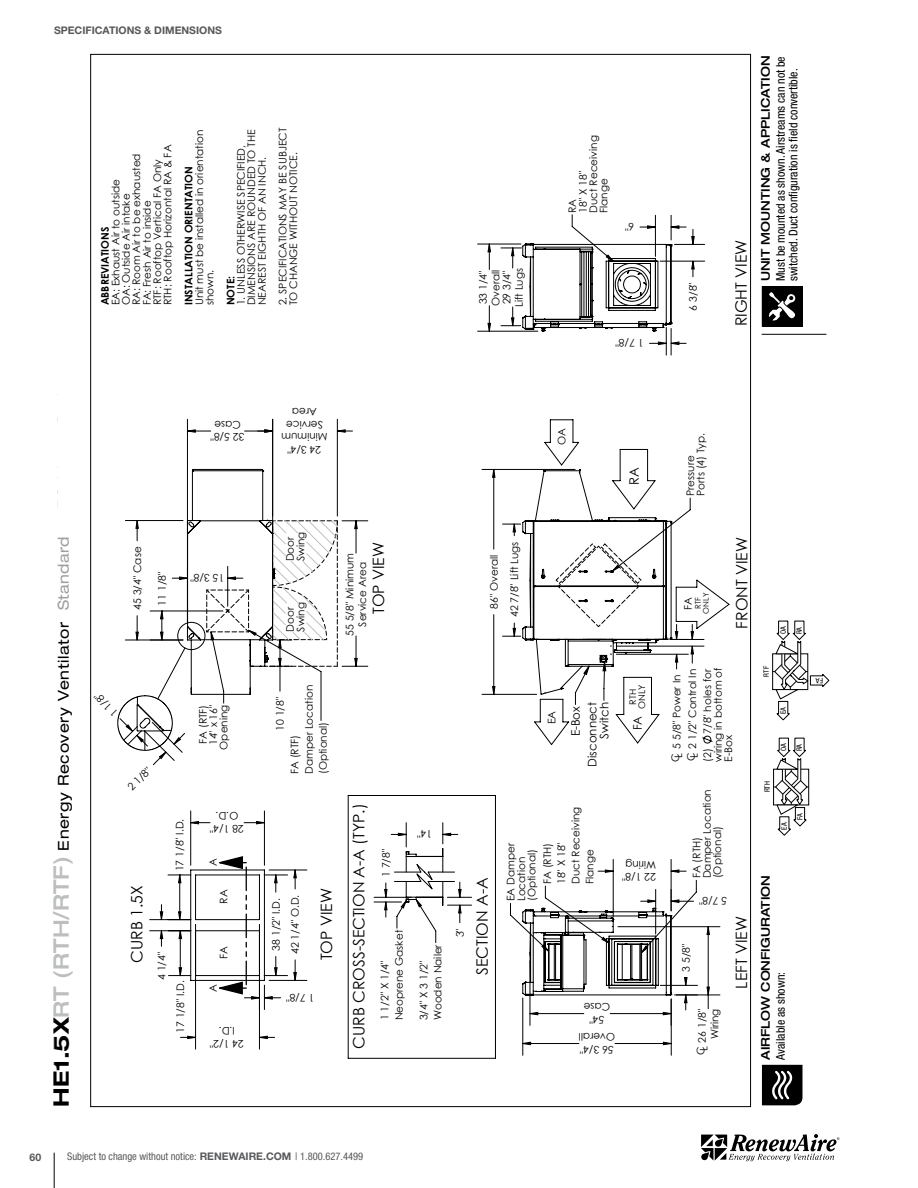
<style>
.page{position:relative;width:918px;height:1188px;background:#fff}
.page>*{position:absolute;margin:0;border:0;box-sizing:border-box;transform-origin:0 0}
.t1{font:15.75px "Century Gothic";color:#000}
.t2{font:expanded 15px "Helvetica Neue LT Std";letter-spacing:.04em;color:#000}
.t3{font:13.05px "Century Gothic";color:#000}
.t4{font:condensed 12px/12.8px "Helvetica Neue LT Std";color:#000}
.t5{font:500 expanded 12px "Helvetica Neue LT Std";color:#000}
.t6{font:11.7px/11.7px "Century Gothic";color:#000;text-align:right}
.t7{font:10.5px/10.5px "Century Gothic";color:#000}
.t8{font:condensed 10.5px "Helvetica Neue LT Std";color:#58595b}
.t9{font:700 10.5px "Century Gothic";color:#000}
.t10{font:700 10.5px "Helvetica Neue LT Std";color:#58595b}
.t11{font:9.15px/9.1px "Century Gothic";color:#000;text-align:center}
.t12{font:7.8px/7.8px "Century Gothic";color:#000;text-align:center}
.t13{font:condensed 7.35px "Helvetica Neue LT Std";color:#000}
.s1{font-weight:700;font-size:21px}
.s2{font-weight:500;font-size:21px;color:#bcbec0}
.s3{font-weight:700;font-stretch:normal}
</style>
<div class="page">
<svg style="left:701px;top:1134px;width:139px;height:27px"></svg>
<hr style="left:54px;top:1153px;width:1px;height:35px;background:#000">
<hr style="left:91px;top:120px;width:1px;height:952px;background:#808080">
<hr style="left:91px;top:1077px;width:663px;height:1px;background:#808080">
<hr style="left:756px;top:120px;width:1px;height:952px;background:#808080">
<hr style="left:91px;top:120px;width:663px;height:1px;background:#808080">
<hr style="left:671px;top:999px;width:1px;height:56px;background:#000">
<hr style="left:522px;top:998px;width:1px;height:57px;background:#000">
<hr style="left:348px;top:795px;width:1px;height:263px;background:#000">
<hr style="left:348px;top:1058px;width:147px;height:1px;background:#000">
<hr style="left:495px;top:795px;width:1px;height:263px;background:#000">
<hr style="left:195px;top:924px;width:1px;height:125px;background:#000">
<hr style="left:259px;top:924px;width:1px;height:125px;background:#000">
<svg style="left:117px;top:215px;width:613px;height:830px"></svg>
<svg style="left:762px;top:1065px;width:40px;height:40px;background:#242424"></svg>
<hr style="left:762px;top:334px;width:64px;height:1px;background:#000">
<svg style="left:762px;top:286px;width:40px;height:41px;background:#2b2b2b"></svg>
<div style="left:772px;top:653px;width:36px;height:37px;border:1px solid #000"></div>
<svg style="left:773px;top:620px;width:57px;height:101px"></svg>
<div style="left:773px;top:769px;width:36px;height:36px;border:1px solid #000"></div>
<svg style="left:774px;top:737px;width:35px;height:99px"></svg>
<p class="t10" style="left:54px;top:24px;width:169px">SPECIFICATIONS &amp; DIMENSIONS</p>
<p class="t7" style="left:110px;top:305px;width:162px;rotate:-90deg">EA: Exhaust Air to outside<br>OA: Outside Air intake<br>RA: Room Air to be exhausted<br>FA: Fresh Air to inside<br>RTF: Rooftop Vertical FA Only<br>RTH: Rooftop Horizontal RA &amp; FA</p>
<p class="t9" style="left:97px;top:305px;width:80px;rotate:-90deg">ABBREVIATIONS</p>
<p class="t7" style="left:194px;top:305px;width:177px;rotate:-90deg">Unit must be installed in orientation shown.</p>
<p class="t9" style="left:181px;top:305px;width:140px;rotate:-90deg">INSTALLATION ORIENTATION</p>
<p class="t7" style="left:236px;top:305px;width:177px;rotate:-90deg">1. UNLESS OTHERWISE SPECIFIED,<br>DIMENSIONS ARE ROUNDED TO THE<br>NEAREST EIGHTH OF AN INCH.</p>
<p class="t7" style="left:277px;top:305px;width:179px;rotate:-90deg">2. SPECIFICATIONS MAY BE SUBJECT<br>TO CHANGE WITHOUT NOTICE.</p>
<p class="t9" style="left:223px;top:305px;width:31px;rotate:-90deg">NOTE:</p>
<p class="t7" style="left:500px;top:307px;width:40px;line-height:12.5px;rotate:-90deg">29 3/4"<br>Lift Lugs</p>
<p class="t7" style="left:477px;top:306px;width:38px;line-height:12.5px;rotate:-90deg">33 1/4"<br>Overall</p>
<p class="t7" style="left:567px;top:213px;width:79px;rotate:-90deg">RA<br>18" X 18"<br>Duct Receiving<br>Flange</p>
<p class="t7" style="left:634px;top:232px;width:11px;rotate:-180deg">6"</p>
<p class="t7" style="left:644px;top:348px;width:30px;rotate:-180deg">1 7/8"</p>
<p class="t7" style="left:688px;top:311px;width:30px;rotate:-90deg">6 3/8"</p>
<h1 class="t1" style="left:730px;top:326px;width:88px;rotate:-90deg">RIGHT VIEW</h1>
<p class="t5" style="left:758px;top:281px;width:227px;rotate:-90deg">UNIT MOUNTING &amp; APPLICATION</p>
<p class="t4" style="left:774px;top:281px;width:227px;rotate:-90deg">Must be mounted as shown. Airstreams can not be switched. Duct configuration is field convertible.</p>
<h2 class="t2" style="left:55px;top:1107px;width:486px;rotate:-90deg"><span class="s1">HE1.5X</span><span class="s2">RT (RTH/RTF)</span> Energy Recovery Ventilator</h2>
<p class="t7" style="left:245px;top:443px;width:35px;line-height:12.5px;text-align:center;rotate:-180deg">32 5/8"<br>Case</p>
<p class="t7" style="left:132px;top:610px;width:65px;rotate:-90deg">45 3/4" Case</p>
<p class="t7" style="left:157px;top:606px;width:35px;rotate:-90deg">11 1/8"</p>
<p class="t7" style="left:224px;top:583px;width:35px;rotate:-180deg">15 3/8"</p>
<p class="t7" style="left:327px;top:456px;width:48px;line-height:12.5px;text-align:center;rotate:-180deg">24 3/4"<br>Minimum<br>Service<br>Area</p>
<p class="t7" style="left:285px;top:561px;width:31px;rotate:-90deg">Door<br>Swing</p>
<p class="t7" style="left:285px;top:632px;width:31px;rotate:-90deg">Door<br>Swing</p>
<h1 class="t1" style="left:367px;top:614px;width:73px;rotate:-90deg">TOP VIEW</h1>
<p class="t7" style="left:343px;top:636px;width:84px;line-height:12.5px;text-align:center;rotate:-90deg">55 5/8" Minimum<br>Service Area</p>
<p class="t7" style="left:556px;top:445px;width:18px;rotate:-90deg">OA</p>
<p class="t7" style="left:488px;top:609px;width:55px;rotate:-90deg">86" Overall</p>
<p class="t7" style="left:509px;top:617px;width:77px;rotate:-90deg">42 7/8" Lift Lugs</p>
<p class="t3" style="left:625px;top:485px;width:19px;rotate:-90deg">RA</p>
<p class="t7" style="left:112px;top:718px;width:30px;rotate:-135deg">1 1/8"</p>
<p class="t7" style="left:126px;top:785px;width:30px;rotate:-45deg">2 1/8"</p>
<p class="t7" style="left:198px;top:750px;width:46px;text-align:center;rotate:-90deg">FA (RTF)<br>14" x 16"<br>Opening</p>
<p class="t7" style="left:174px;top:871px;width:54px;rotate:-90deg">17 1/8" I.D.</p>
<p class="t7" style="left:244px;top:835px;width:35px;line-height:12.5px;text-align:center;rotate:-180deg">28 1/4"<br>O.D.</p>
<p class="t7" style="left:208px;top:866px;width:9px;rotate:-90deg">A</p>
<p class="t7" style="left:288px;top:774px;width:91px;line-height:14.1px;rotate:-90deg">FA (RTF)<br>Damper Location (Optional)</p>
<p class="t7" style="left:275px;top:731px;width:35px;rotate:-90deg">10 1/8"</p>
<h1 class="t1" style="left:126px;top:963px;width:79px;rotate:-90deg">CURB 1.5X</h1>
<h1 class="t1" style="left:316px;top:960px;width:73px;rotate:-90deg">TOP VIEW</h1>
<p class="t7" style="left:218px;top:904px;width:16px;rotate:-90deg">RA</p>
<p class="t7" style="left:266px;top:954px;width:61px;line-height:19.2px;text-align:center;rotate:-90deg">38 1/2" I.D.<br>42 1/4" O.D.</p>
<p class="t7" style="left:218px;top:959px;width:14px;rotate:-90deg">FA</p>
<p class="t7" style="left:156px;top:980px;width:30px;rotate:-90deg">4 1/4"</p>
<p class="t7" style="left:175px;top:1033px;width:54px;rotate:-90deg">17 1/8" I.D.</p>
<p class="t7" style="left:208px;top:992px;width:9px;rotate:-90deg">A</p>
<p class="t7" style="left:314px;top:1003px;width:30px;rotate:-180deg">1 7/8"</p>
<p class="t7" style="left:244px;top:1050px;width:35px;line-height:12.5px;text-align:center;rotate:-180deg">24 1/2"<br>I.D.</p>
<h1 class="t1" style="left:348px;top:1049px;width:247px;rotate:-90deg">CURB CROSS-SECTION A-A (TYP.)</h1>
<p class="t7" style="left:381px;top:877px;width:30px;rotate:-90deg">1 7/8"</p>
<p class="t7" style="left:432px;top:840px;width:16px;rotate:-180deg">14"</p>
<p class="t7" style="left:378px;top:1020px;width:92px;line-height:14.1px;rotate:-90deg">1 1/2" X 1/4"<br>Neoprene Gasket</p>
<p class="t7" style="left:416px;top:1020px;width:78px;line-height:14.1px;rotate:-90deg">3/4" X 3 1/2"<br>Wooden Nailer</p>
<p class="t7" style="left:455px;top:937px;width:11px;rotate:-90deg">3"</p>
<h1 class="t1" style="left:471px;top:975px;width:99px;rotate:-90deg">SECTION A-A</h1>
<p class="t7" style="left:546px;top:724px;width:15px;rotate:-90deg">EA</p>
<p class="t6" style="left:586px;top:767px;width:66px;rotate:-90deg">Disconnect<br>Switch</p>
<p class="t6" style="left:570px;top:736px;width:32px;rotate:-90deg">E-Box</p>
<p class="t11" style="left:628px;top:709px;width:26px;rotate:-90deg">RTH<br>ONLY</p>
<p class="t6" style="left:632px;top:730px;width:16px;rotate:-90deg">FA</p>
<p class="t7" style="left:540px;top:884px;width:79px;line-height:14.1px;rotate:-90deg">FA (RTH)<br>18" X 18"<br>Duct Receiving<br>Flange</p>
<p class="t7" style="left:505px;top:901px;width:60px;rotate:-90deg">EA Damper<br>Location (Optional)</p>
<p class="t7" style="left:656px;top:884px;width:35px;line-height:12.5px;rotate:-180deg">22 1/8"<br>Wiring</p>
<p class="t7" style="left:610px;top:1026px;width:28px;line-height:12.5px;text-align:center;rotate:-180deg">54"<br>Case</p>
<p class="t7" style="left:615px;top:1056px;width:38px;line-height:12.5px;rotate:-180deg">56 3/4"<br>Overall</p>
<p class="t7" style="left:685px;top:496px;width:65px;rotate:-90deg">Pressure<br>Ports (4) Typ.</p>
<p class="t12" style="left:694px;top:614px;width:22px;rotate:-90deg">RTF<br>ONLY</p>
<p class="t7" style="left:682px;top:610px;width:14px;rotate:-90deg">FA</p>
<h1 class="t1" style="left:731px;top:629px;width:93px;rotate:-90deg">FRONT VIEW</h1>
<p class="t7" style="left:702px;top:762px;width:96px;rotate:-90deg">(2) 7/8" holes for wiring in bottom of<br>E-Box</p>
<p class="t7" style="left:687px;top:761px;width:94px;rotate:-90deg">CL 2 1/2" Control In</p>
<p class="t7" style="left:671px;top:762px;width:88px;rotate:-90deg">CL 5 5/8" Power In</p>
<p class="t7" style="left:691px;top:878px;width:91px;rotate:-90deg">FA (RTH)<br>Damper Location (Optional)</p>
<p class="t7" style="left:727px;top:906px;width:30px;rotate:-180deg">5 7/8"</p>
<p class="t7" style="left:680px;top:972px;width:30px;rotate:-90deg">3 5/8"</p>
<p class="t7" style="left:696px;top:1055px;width:48px;line-height:12.5px;text-align:right;rotate:-90deg">CL 26 1/8"<br>Wiring</p>
<h1 class="t1" style="left:730px;top:989px;width:74px;rotate:-90deg">LEFT VIEW</h1>
<p class="t13" style="left:779px;top:634px;width:9px;rotate:-90deg">OA</p>
<p class="t13" style="left:795px;top:634px;width:9px;rotate:-90deg">RA</p>
<p class="t13" style="left:762px;top:677px;width:12px;rotate:-90deg">RTF</p>
<p class="t13" style="left:779px;top:714px;width:9px;rotate:-90deg">EA</p>
<p class="t13" style="left:779px;top:751px;width:9px;rotate:-90deg">OA</p>
<p class="t13" style="left:795px;top:751px;width:9px;rotate:-90deg">RA</p>
<p class="t13" style="left:763px;top:792px;width:13px;rotate:-90deg">RTH</p>
<p class="t13" style="left:780px;top:830px;width:9px;rotate:-90deg">EA</p>
<p class="t13" style="left:796px;top:820px;width:9px;rotate:-90deg">FA</p>
<p class="t5" style="left:758px;top:1060px;width:186px;rotate:-90deg">AIRFLOW CONFIGURATION</p>
<h1 class="t1" style="left:769px;top:1077px;width:171px;rotate:-90deg">Model: HE1.5X RTH/RTF</h1>
<p class="t4" style="left:774px;top:1060px;width:89px;rotate:-90deg">Available as shown:</p>
<p class="t13" style="left:823px;top:685px;width:9px;rotate:-180deg">AF</p>
<p class="t10" style="left:29px;top:1151px;width:13px">60</p>
<p class="t8" style="left:67px;top:1151px;width:297px">Subject to change without notice: <span class="s3">RENEWAIRE.COM</span> | 1.800.627.4499</p>
</div>
